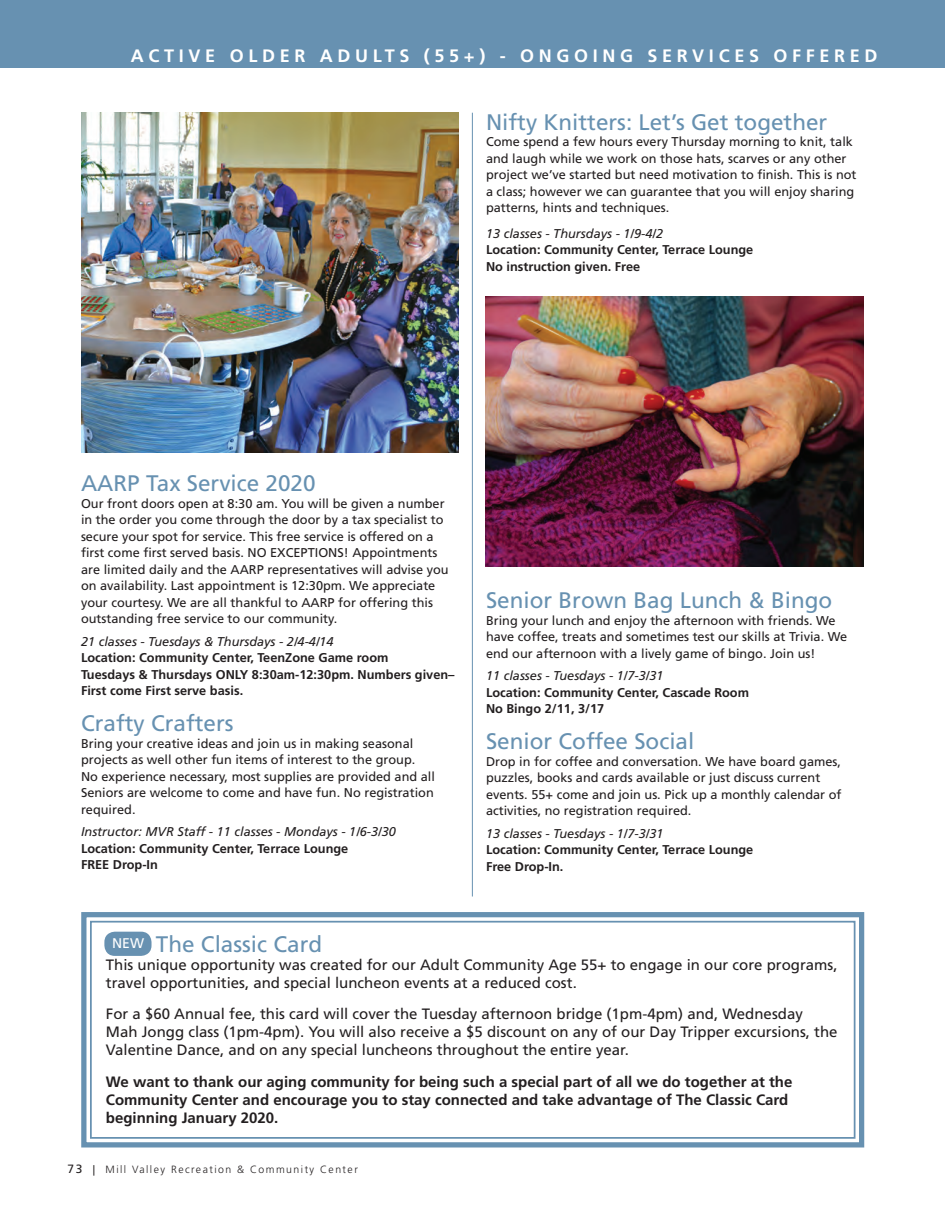
<style>
.page{position:relative;width:945px;height:1215px;background:#fff}
.page>*{position:absolute;margin:0;border:0;box-sizing:border-box;transform-origin:0 0}
.t1{font:22.5px "Frutiger LT Std";color:#6791b1}
.t2{font:700 18px "Frutiger LT Std";letter-spacing:.26em;color:#fff}
.t3{font:15px/18px "Frutiger LT Std";color:#231f20}
.t4{font:700 15px/18px "Frutiger LT Std";color:#231f20}
.t5{font:13.95px "Frutiger LT Std";color:#fff}
.t6{font:12.75px/16.5px "Frutiger LT Std";color:#231f20}
.t7{font:700 12.75px/16.5px "Frutiger LT Std";color:#231f20}
.t8{font:italic 12.75px "Frutiger LT Std";color:#231f20}
.t9{font:300 10.5px "Frutiger LT Std";letter-spacing:.14em;color:#231f20}
.s1{font-weight:400;font-size:12px}
.s2{font-weight:400}
</style>
<div class="page">
<div style="left:0;top:0;width:945px;height:68px;background:#6791b1"></div>
<hr style="left:472px;top:113px;width:1px;height:784px;background:#6791b1">
<svg style="left:81px;top:912px;width:784px;height:236px"></svg>
<div style="left:90px;top:921px;width:766px;height:218px;border:2px solid #6791b1"></div>
<img style="left:81px;top:113px;width:378px;height:340px">
<img style="left:486px;top:297px;width:378px;height:269px">
<div style="left:104px;top:932px;width:48px;height:24px;background:#6791b1;border-radius:10px"></div>
<h2 class="t2" style="left:131px;top:45px;width:748px">ACTIVE OLDER ADULTS (55+) - ONGOING SERVICES OFFERED</h2>
<h1 class="t1" style="left:486px;top:109px;width:343px">Nifty Knitters: Let’s Get together</h1>
<p class="t6" style="left:486px;top:133px;width:372px">Come spend a few hours every Thursday morning to knit, talk and laugh while we work on those hats, scarves or any other project we’ve started but need motivation to finish. This is not a class; however we can guarantee that you will enjoy sharing patterns, hints and techniques.</p>
<p class="t8" style="left:486px;top:226px;width:179px">13 classes - Thursdays - 1/9-4/2</p>
<p class="t7" style="left:486px;top:241px;width:269px">Location: Community Center, Terrace Lounge<br>No instruction given. Free</p>
<h1 class="t1" style="left:81px;top:470px;width:236px">AARP Tax Service 2020</h1>
<p class="t6" style="left:81px;top:495px;width:369px">Our front doors open at 8:30 am. You will be given a number in the order you come through the door by a tax specialist to secure your spot for service. This free service is offered on a first come first served basis. NO EXCEPTIONS! Appointments are limited daily and the AARP representatives will advise you on availability. Last appointment is 12:30pm. We appreciate your courtesy. We are all thankful to AARP for offering this outstanding free service to our community.</p>
<p class="t8" style="left:81px;top:634px;width:254px">21 classes - Tuesdays &amp; Thursdays - 2/4-4/14</p>
<p class="t7" style="left:81px;top:650px;width:375px">Location: Community Center, TeenZone Game room<br>Tuesdays &amp; Thursdays ONLY 8:30am-12:30pm. Numbers given–<br>First come First serve basis.</p>
<h1 class="t1" style="left:81px;top:710px;width:154px">Crafty Crafters</h1>
<p class="t6" style="left:81px;top:735px;width:356px">Bring your creative ideas and join us in making seasonal projects as well other fun items of interest to the group.<br>No experience necessary, most supplies are provided and all Seniors are welcome to come and have fun. No registration required.</p>
<p class="t8" style="left:81px;top:825px;width:317px">Instructor: MVR Staff - 11 classes - Mondays - 1/6-3/30</p>
<p class="t7" style="left:81px;top:840px;width:269px">Location: Community Center, Terrace Lounge<br>FREE Drop-In</p>
<h1 class="t1" style="left:486px;top:587px;width:348px">Senior Brown Bag Lunch &amp; Bingo</h1>
<p class="t6" style="left:486px;top:612px;width:363px">Bring your lunch and enjoy the afternoon with friends. We have coffee, treats and sometimes test our skills at Trivia. We end our afternoon with a lively game of bingo. Join us!</p>
<p class="t8" style="left:486px;top:668px;width:179px">11 classes - Tuesdays - 1/7-3/31</p>
<p class="t7" style="left:486px;top:684px;width:265px">Location: Community Center, Cascade Room<br>No Bingo 2/11, 3/17</p>
<h1 class="t1" style="left:486px;top:728px;width:210px">Senior Coffee Social</h1>
<p class="t6" style="left:486px;top:753px;width:357px">Drop in for coffee and conversation. We have board games, puzzles, books and cards available or just discuss current events. 55+ come and join us. Pick up a monthly calendar of activities, no registration required.</p>
<p class="t8" style="left:486px;top:826px;width:179px">13 classes - Tuesdays - 1/7-3/31</p>
<p class="t7" style="left:486px;top:842px;width:269px">Location: Community Center, Terrace Lounge<br>Free Drop-In.</p>
<h1 class="t1" style="left:156px;top:931px;width:168px">The Classic Card</h1>
<p class="t3" style="left:106px;top:956px;width:733px">This unique opportunity was created for our Adult Community Age 55+ to engage in our core programs, travel opportunities, and special luncheon events at a reduced cost.</p>
<p class="t3" style="left:106px;top:1005px;width:733px">For a $60 Annual fee, this card will cover the Tuesday afternoon bridge (1pm-4pm) and, Wednesday<br>Mah Jongg class (1pm-4pm). You will also receive a $5 discount on any of our Day Tripper excursions, the<br>Valentine Dance, and on any special luncheons throughout the entire year.</p>
<p class="t4" style="left:106px;top:1073px;width:688px">We want to thank our aging community for being such a special part of all we do together at the<br>Community Center and encourage you to stay connected and take advantage of The Classic Card beginning January 2020.</p>
<p class="t5" style="left:112px;top:935px;width:33px">NEW</p>
<p class="t9" style="left:68px;top:1164px;width:292px"><span class="s1">73</span> <span class="s2">|</span> Mill Valley Recreation &amp; Community Center</p>
</div>
